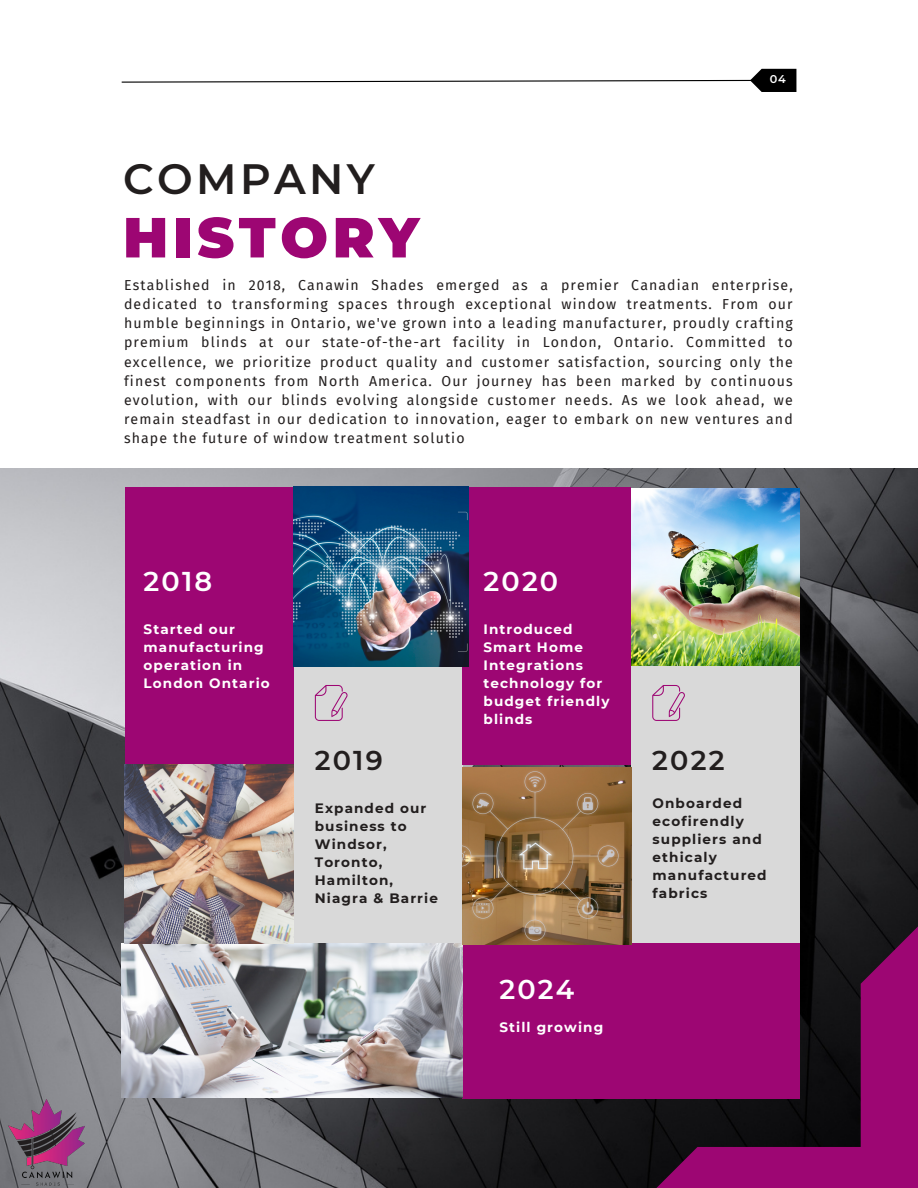
<style>
.page{position:relative;width:918px;height:1188px;background:#fff}
.page>*{position:absolute;margin:0;border:0;box-sizing:border-box;transform-origin:0 0}
.t1{font:900 56.4px "Montserrat";letter-spacing:.08em;color:#9d0673}
.t2{font:600 42.3px "Montserrat";letter-spacing:.08em;color:#221e1e}
.t3{font:600 27.15px "Montserrat";letter-spacing:.08em;color:#fff}
.t4{font:600 27.15px "Montserrat";letter-spacing:.08em;color:#221e1e}
.t5{font:14.1px/19.2px "Fira Sans";letter-spacing:.08em;color:#221e1e;text-align:justify}
.t6{font:700 13.65px/18px "Montserrat";letter-spacing:.08em;color:#fff}
.t7{font:700 13.65px/18px "Montserrat";letter-spacing:.08em;color:#221e1e}
.t8{font:600 11.25px "Montserrat";color:#fff}
</style>
<div class="page">
<svg style="left:121px;top:69px;width:675px;height:23px"></svg>
<img style="left:0;top:469px;width:918px;height:719px">
<div style="left:125px;top:487px;width:169px;height:278px;background:#9d0673"></div>
<div style="left:294px;top:666px;width:169px;height:278px;background:#d9d9d9"></div>
<div style="left:631px;top:666px;width:169px;height:278px;background:#d9d9d9"></div>
<div style="left:463px;top:487px;width:168px;height:278px;background:#9d0673"></div>
<div style="left:463px;top:944px;width:337px;height:155px;background:#9d0673"></div>
<svg style="left:315px;top:685px;width:33px;height:36px"></svg>
<svg style="left:652px;top:685px;width:33px;height:36px"></svg>
<img style="left:122px;top:944px;width:341px;height:154px">
<img style="left:124px;top:765px;width:170px;height:179px">
<img style="left:294px;top:486px;width:174px;height:180px">
<img style="left:463px;top:768px;width:168px;height:176px">
<img style="left:631px;top:488px;width:169px;height:178px">
<img style="left:1px;top:1096px;width:91px;height:91px">
<svg style="left:532px;top:819px;width:386px;height:369px"></svg>
<p class="t2" style="left:123px;top:153px;width:253px">COMPANY</p>
<p class="t1" style="left:123px;top:203px;width:298px">HISTORY</p>
<h4 class="t8" style="left:770px;top:72px;width:18px">04</h4>
<h3 class="t5" style="left:124px;top:276px;width:670px">Established in 2018, Canawin Shades emerged as a premier Canadian enterprise, dedicated to transforming spaces through exceptional window treatments. From our humble beginnings in Ontario, we've grown into a leading manufacturer, proudly crafting premium blinds at our state-of-the-art facility in London, Ontario. Committed to excellence, we prioritize product quality and customer satisfaction, sourcing only the finest components from North America. Our journey has been marked by continuous evolution, with our blinds evolving alongside customer needs. As we look ahead, we remain steadfast in our dedication to innovation, eager to embark on new ventures and shape the future of window treatment solutio</h3>
<p class="t3" style="left:144px;top:565px;width:70px">2018</p>
<p class="t6" style="left:144px;top:620px;width:128px">Started our manufacturing operation in<br>London Ontario</p>
<h3 class="t3" style="left:484px;top:565px;width:76px">2020</h3>
<p class="t6" style="left:484px;top:620px;width:127px">Introduced<br>Smart Home<br>Integrations technology for budget friendly blinds</p>
<h3 class="t4" style="left:315px;top:744px;width:70px">2019</h3>
<h4 class="t4" style="left:652px;top:744px;width:74px">2022</h4>
<h3 class="t7" style="left:315px;top:799px;width:125px">Expanded our business to<br>Windsor,<br>Toronto,<br>Hamilton,<br>Niagra &amp; Barrie</h3>
<p class="t3" style="left:499px;top:972px;width:76px">2024</p>
<h4 class="t6" style="left:499px;top:1018px;width:105px">Still growing</h4>
<h4 class="t7" style="left:653px;top:794px;width:116px">Onboarded ecofirendly suppliers and ethicaly manufactured fabrics</h4>
</div>
